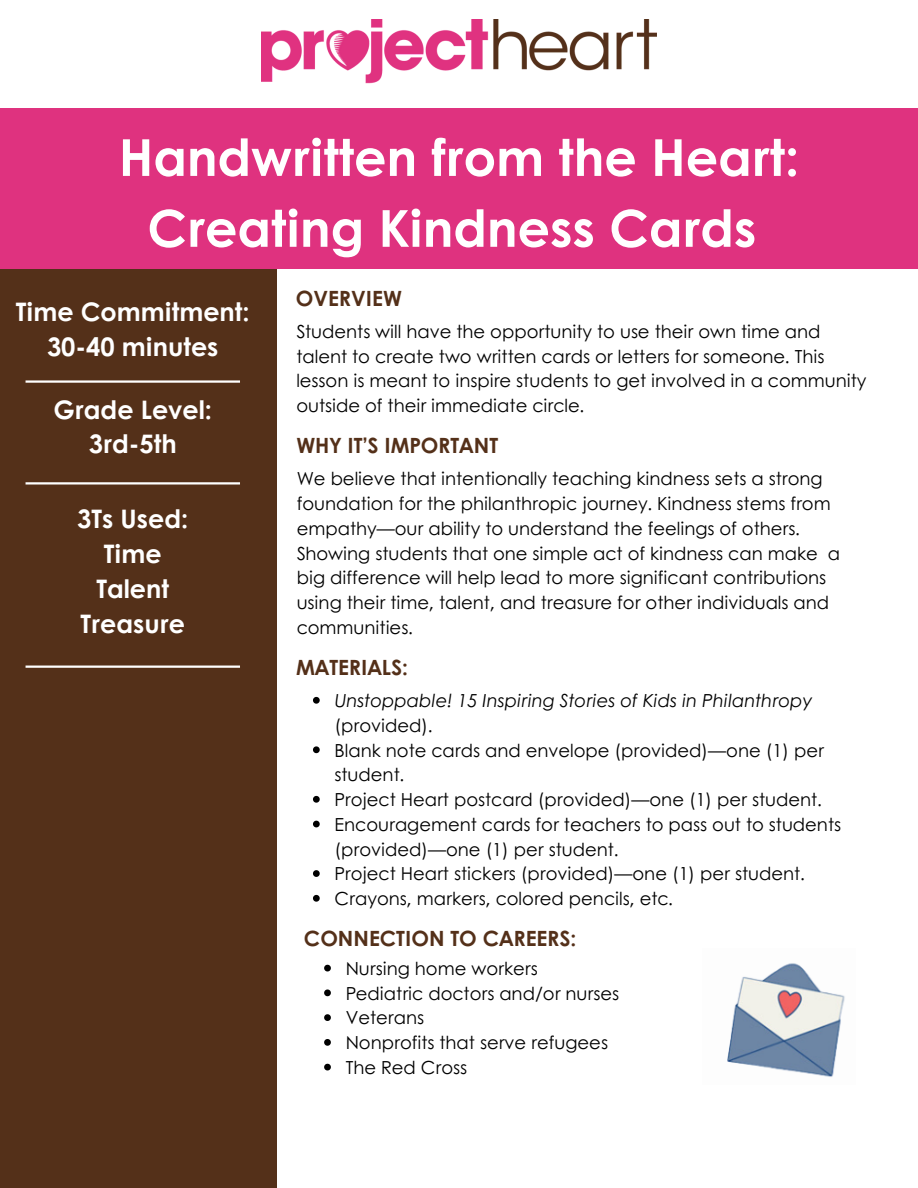
<style>
.page{position:relative;width:918px;height:1188px;background:#fff}
.page>*{position:absolute;margin:0;border:0;box-sizing:border-box;transform-origin:0 0}
.t1{font:700 51px/70.8px "Century Gothic";color:#fff;text-align:center}
.t2{font:700 25.5px/34.8px "Century Gothic";color:#fff;text-align:center}
.t3{font:700 21px "Century Gothic";color:#543019}
.t4{font:18px/24.8px "Century Gothic";color:#000}
.t5{font:italic 18px/24.8px "Century Gothic";color:#000}
.s1{font-style:normal}
</style>
<div class="page">
<img style="left:261px;top:20px;width:395px;height:64px">
<div style="left:0;top:269px;width:276px;height:919px;background:#543019"></div>
<div style="left:0;top:108px;width:918px;height:161px;background:#df327f"></div>
<hr style="left:26px;top:380px;width:214px;height:3px;background:#fff">
<hr style="left:26px;top:482px;width:214px;height:3px;background:#fff">
<hr style="left:26px;top:666px;width:214px;height:2px;background:#fff">
<img style="left:727px;top:963px;width:118px;height:114px">
<svg style="left:313px;top:697px;width:7px;height:7px"></svg>
<svg style="left:313px;top:746px;width:7px;height:7px"></svg>
<svg style="left:313px;top:796px;width:7px;height:7px"></svg>
<svg style="left:313px;top:821px;width:7px;height:6px"></svg>
<svg style="left:313px;top:870px;width:7px;height:7px"></svg>
<svg style="left:313px;top:895px;width:7px;height:7px"></svg>
<svg style="left:324px;top:965px;width:7px;height:6px"></svg>
<svg style="left:324px;top:989px;width:7px;height:7px"></svg>
<svg style="left:324px;top:1014px;width:7px;height:7px"></svg>
<svg style="left:324px;top:1039px;width:7px;height:7px"></svg>
<svg style="left:324px;top:1064px;width:7px;height:6px"></svg>
<h2 class="t1" style="left:119px;top:120px;width:682px">Handwritten from the Heart:<br>Creating Kindness Cards</h2>
<h2 class="t2" style="left:16px;top:293px;width:235px">Time Commitment:<br>30-40 minutes</h2>
<h2 class="t2" style="left:54px;top:391px;width:160px">Grade Level:<br>3rd-5th</h2>
<p class="t2" style="left:77px;top:500px;width:113px">3Ts Used:<br>Time<br>Talent<br>Treasure</p>
<p class="t3" style="left:296px;top:282px;width:107px">OVERVIEW</p>
<h3 class="t4" style="left:296px;top:318px;width:572px">Students will have the opportunity to use their own time and talent to create two written cards or letters for someone. This lesson is meant to inspire students to get involved in a community outside of their immediate circle.</h3>
<p class="t3" style="left:296px;top:430px;width:203px">WHY IT’S IMPORTANT</p>
<p class="t4" style="left:297px;top:466px;width:545px">We believe that intentionally teaching kindness sets a strong foundation for the philanthropic journey. Kindness stems from empathy—our ability to understand the feelings of others.<br>Showing students that one simple act of kindness can make a big difference will help lead to more significant contributions using their time, talent, and treasure for other individuals and communities.</p>
<p class="t3" style="left:296px;top:651px;width:113px">MATERIALS:</p>
<h3 class="t5" style="left:335px;top:687px;width:479px">Unstoppable! 15 Inspiring Stories of Kids in Philanthropy <span class="s1">(provided).</span></h3>
<p class="t4" style="left:335px;top:737px;width:491px">Blank note cards and envelope (provided)—one (1) per student.</p>
<h3 class="t4" style="left:335px;top:786px;width:489px">Project Heart postcard (provided)—one (1) per student.</h3>
<p class="t4" style="left:335px;top:811px;width:508px">Encouragement cards for teachers to pass out to students (provided)—one (1) per student.</p>
<p class="t4" style="left:335px;top:861px;width:472px">Project Heart stickers (provided)—one (1) per student.</p>
<p class="t4" style="left:335px;top:885px;width:340px">Crayons, markers, colored pencils, etc.</p>
<p class="t3" style="left:304px;top:923px;width:274px">CONNECTION TO CAREERS:</p>
<p class="t4" style="left:346px;top:955px;width:194px">Nursing home workers</p>
<p class="t4" style="left:346px;top:980px;width:275px">Pediatric doctors and/or nurses</p>
<h3 class="t4" style="left:346px;top:1005px;width:80px">Veterans</h3>
<p class="t4" style="left:346px;top:1029px;width:264px">Nonprofits that serve refugees</p>
<p class="t4" style="left:346px;top:1054px;width:123px">The Red Cross</p>
</div>
